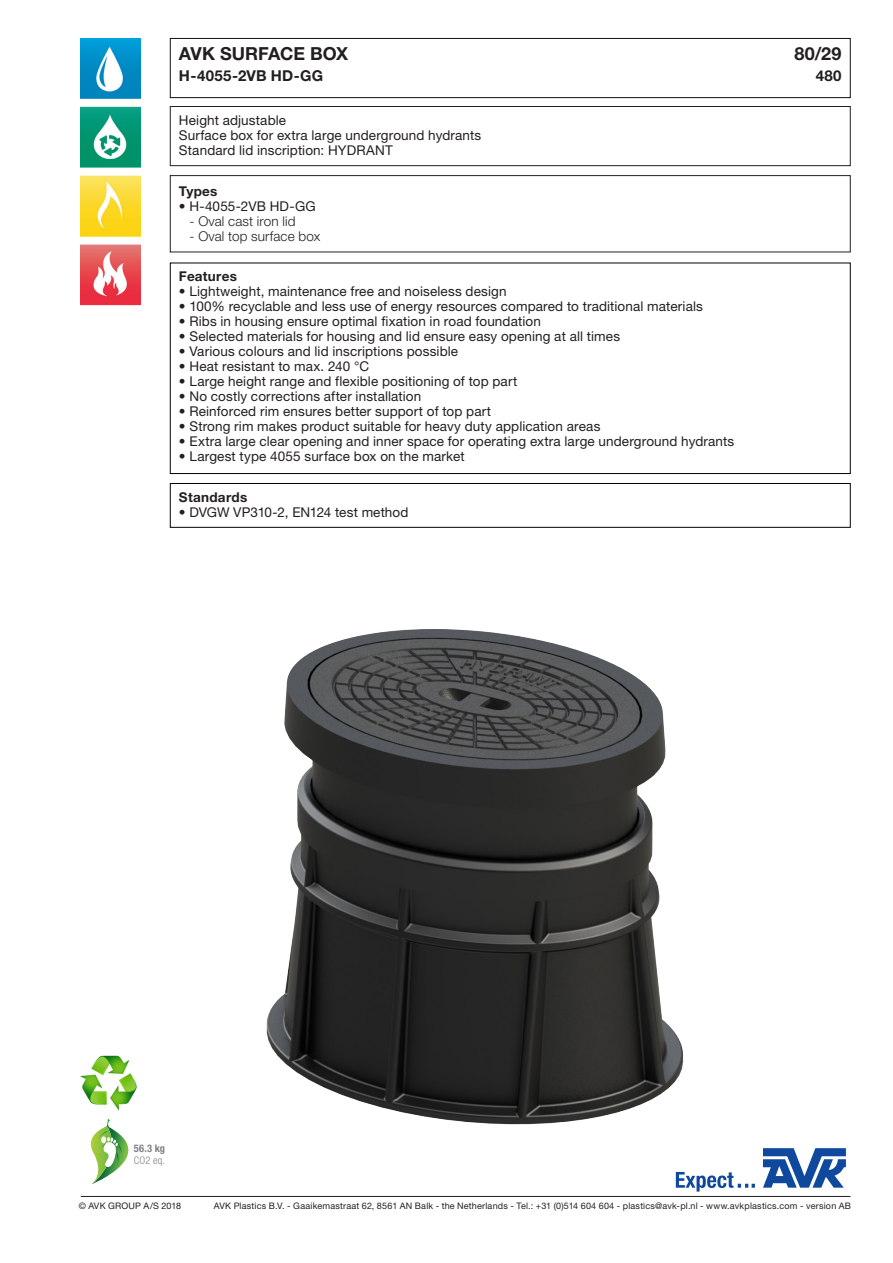
<style>
.page{position:relative;width:893px;height:1263px;background:#fff}
.page>*{position:absolute;margin:0;border:0;box-sizing:border-box;transform-origin:0 0}
.Headline{font:700 18px "Helvetica Neue LT Pro";color:#231f20}
.Headline-2{font:700 15px "Helvetica Neue LT Pro";letter-spacing:.025em;color:#231f20}
.body_copy_bullet{font:13.5px "Helvetica Neue LT Pro";letter-spacing:.01em;color:#231f20}
.Body_copy{font:13.5px "Helvetica Neue LT Pro";letter-spacing:.01em;color:#231f20}
.body_copy_bullet-2{font:300 13.5px "Helvetica Neue LT Pro";letter-spacing:.01em;color:#231f20}
.body_copy_bullet-3{font:700 13.5px "Helvetica Neue LT Pro";letter-spacing:.02em;color:#231f20}
.Body_copy_headline{font:700 13.5px "Helvetica Neue LT Pro";letter-spacing:.02em;color:#231f20}
.Body_copy-2{font:700 condensed 10.5px "Helvetica Neue LT Pro";color:#808285}
.Body_copy-3{font:300 condensed 10.5px "Helvetica Neue LT Pro";color:#808285}
.Address_and_copyrigh{font:9px "Helvetica Neue LT Pro";letter-spacing:.025em;color:#231f20}
</style>
<div class="page">
<img style="left:266px;top:629px;width:418px;height:559px">
<div style="left:170px;top:175px;width:680px;height:77px;border:1px solid #231f20"></div>
<div style="left:170px;top:263px;width:680px;height:211px;border:1px solid #000"></div>
<div style="left:170px;top:106px;width:680px;height:60px;border:1px solid #231f20"></div>
<img style="left:81px;top:38px;width:59px;height:268px">
<svg style="left:763px;top:1148px;width:83px;height:40px"></svg>
<svg style="left:676px;top:1172px;width:79px;height:19px"></svg>
<hr style="left:81px;top:1196px;width:769px;height:1px;background:#231f20">
<div style="left:170px;top:483px;width:680px;height:44px;border:1px solid #000"></div>
<div style="left:170px;top:38px;width:680px;height:60px;border:1px solid #0c1010"></div>
<img style="left:80px;top:1055px;width:57px;height:56px">
<svg style="left:90px;top:1118px;width:39px;height:66px"></svg>
<p class="Headline" style="left:179px;top:42px;width:171px">AVK SURFACE BOX</p>
<p class="Headline" style="left:794px;top:42px;width:49px">80/29</p>
<p class="Headline-2" style="left:179px;top:66px;width:146px">H-4055-2VB HD-GG</p>
<p class="Headline-2" style="left:816px;top:66px;width:27px">480</p>
<p class="Body_copy" style="left:179px;top:112px;width:109px">Height adjustable</p>
<p class="Body_copy" style="left:179px;top:127px;width:304px">Surface box for extra large underground hydrants</p>
<p class="Body_copy" style="left:179px;top:142px;width:215px">Standard lid inscription: HYDRANT</p>
<p class="body_copy_bullet-3" style="left:179px;top:183px;width:40px">Types</p>
<p class="body_copy_bullet" style="left:179px;top:198px;width:138px">• H-4055-2VB HD-GG</p>
<p class="body_copy_bullet-2" style="left:190px;top:213px;width:107px">- Oval cast iron lid</p>
<p class="body_copy_bullet-2" style="left:190px;top:228px;width:132px">- Oval top surface box</p>
<p class="Body_copy_headline" style="left:179px;top:268px;width:60px">Features</p>
<p class="body_copy_bullet" style="left:179px;top:283px;width:329px">• Lightweight, maintenance free and noiseless design</p>
<p class="body_copy_bullet" style="left:179px;top:298px;width:525px">• 100% recyclable and less use of energy resources compared to traditional materials</p>
<p class="body_copy_bullet" style="left:179px;top:313px;width:363px">• Ribs in housing ensure optimal fixation in road foundation</p>
<p class="body_copy_bullet" style="left:179px;top:328px;width:443px">• Selected materials for housing and lid ensure easy opening at all times</p>
<p class="body_copy_bullet" style="left:179px;top:343px;width:281px">• Various colours and lid inscriptions possible</p>
<p class="body_copy_bullet" style="left:179px;top:358px;width:192px">• Heat resistant to max. 240 °C</p>
<p class="body_copy_bullet" style="left:179px;top:373px;width:340px">• Large height range and flexible positioning of top part</p>
<p class="body_copy_bullet" style="left:179px;top:388px;width:244px">• No costly corrections after installation</p>
<p class="body_copy_bullet" style="left:179px;top:403px;width:314px">• Reinforced rim ensures better support of top part</p>
<p class="body_copy_bullet" style="left:179px;top:418px;width:423px">• Strong rim makes product suitable for heavy duty application areas</p>
<p class="body_copy_bullet" style="left:179px;top:433px;width:557px">• Extra large clear opening and inner space for operating extra large underground hydrants</p>
<p class="body_copy_bullet" style="left:179px;top:448px;width:287px">• Largest type 4055 surface box on the market</p>
<p class="body_copy_bullet-3" style="left:179px;top:489px;width:70px">Standards</p>
<p class="body_copy_bullet" style="left:179px;top:504px;width:231px">• DVGW VP310-2, EN124 test method</p>
<p class="Body_copy-2" style="left:134px;top:1141px;width:33px">56.3 kg</p>
<p class="Body_copy-3" style="left:134px;top:1154px;width:33px">CO2 eq.</p>
<p class="Address_and_copyrigh" style="left:79px;top:1201px;width:104px">© AVK GROUP A/S 2018</p>
<p class="Address_and_copyrigh" style="left:214px;top:1201px;width:639px">AVK Plastics B.V. - Gaaikemastraat 62, 8561 AN Balk - the Netherlands - Tel.: +31 (0)514 604 604 - plastics@avk-pl.nl - www.avkplastics.com - version AB</p>
</div>
